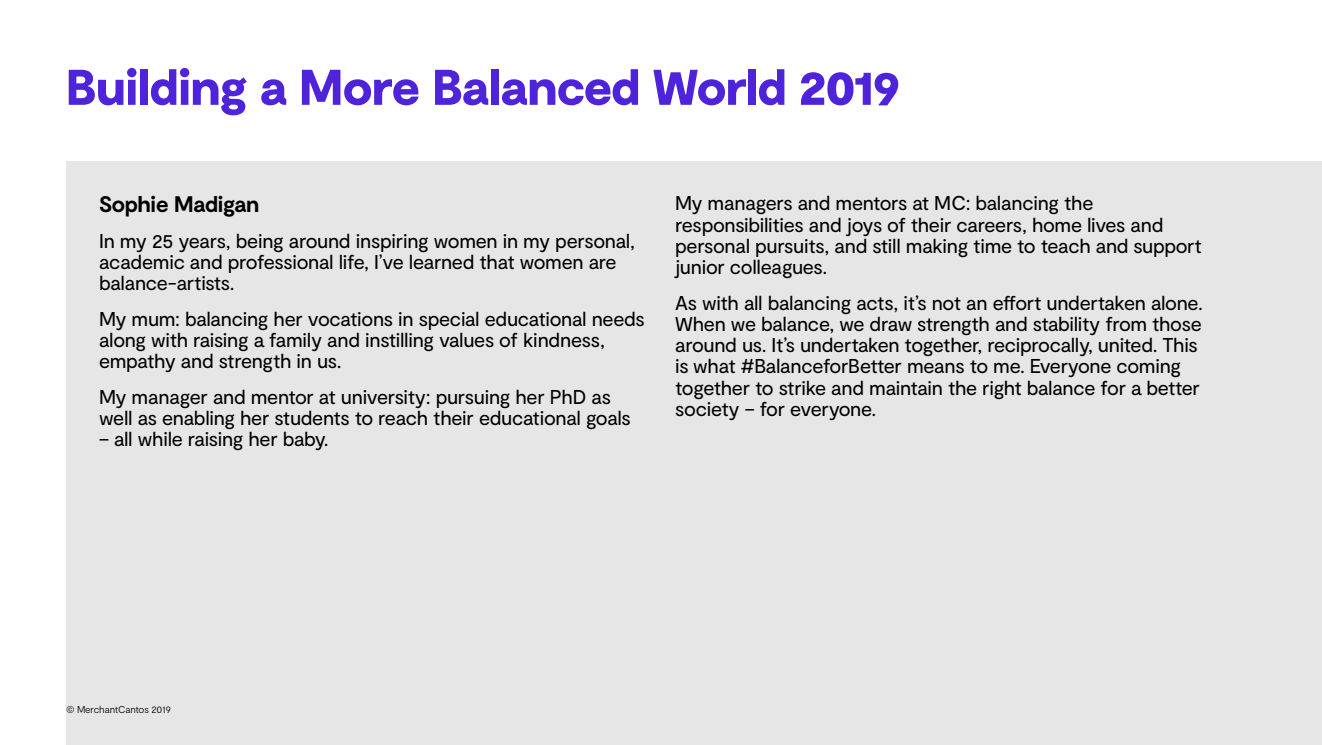
<style>
.page{position:relative;width:1322px;height:745px;background:#fff}
.page>*{position:absolute;margin:0;border:0;box-sizing:border-box;transform-origin:0 0}
.t1{font:900 50px "Moderat";letter-spacing:-.015em;color:#4e23da}
.t2{font:700 22.5px "Moderat";letter-spacing:-.02em;color:#000}
.t3{font:20px/21.2px "Moderat";letter-spacing:-.015em;color:#000}
.t4{font:300 10px "Moderat";letter-spacing:-.01em;color:#000}
</style>
<div class="page">
<div style="left:66px;top:162px;width:1256px;height:582px;background:#e6e6e6"></div>
<h1 class="t1" style="left:66px;top:56px;width:835px">Building a More Balanced World 2019</h1>
<p class="t2" style="left:99px;top:190px;width:162px">Sophie Madigan</p>
<p class="t3" style="left:99px;top:230px;width:537px">In my 25 years, being around inspiring women in my personal, academic and professional life, I’ve learned that women are balance-artists.</p>
<p class="t3" style="left:99px;top:308px;width:547px">My mum: balancing her vocations in special educational needs along with raising a family and instilling values of kindness, empathy and strength in us.</p>
<p class="t3" style="left:99px;top:386px;width:533px">My manager and mentor at university: pursuing her PhD as well as enabling her students to reach their educational goals</p>
<p class="t3" style="left:99px;top:429px;width:231px">– all while raising her baby.</p>
<p class="t3" style="left:675px;top:193px;width:528px">My managers and mentors at MC: balancing the responsibilities and joys of their careers, home lives and personal pursuits, and still making time to teach and support junior colleagues.</p>
<p class="t3" style="left:675px;top:292px;width:529px">As with all balancing acts, it’s not an effort undertaken alone.<br>When we balance, we draw strength and stability from those around us. It’s undertaken together, reciprocally, united. This is what #BalanceforBetter means to me. Everyone coming together to strike and maintain the right balance for a better society – for everyone.</p>
<p class="t4" style="left:66px;top:703px;width:106px">© MerchantCantos 2019</p>
</div>
